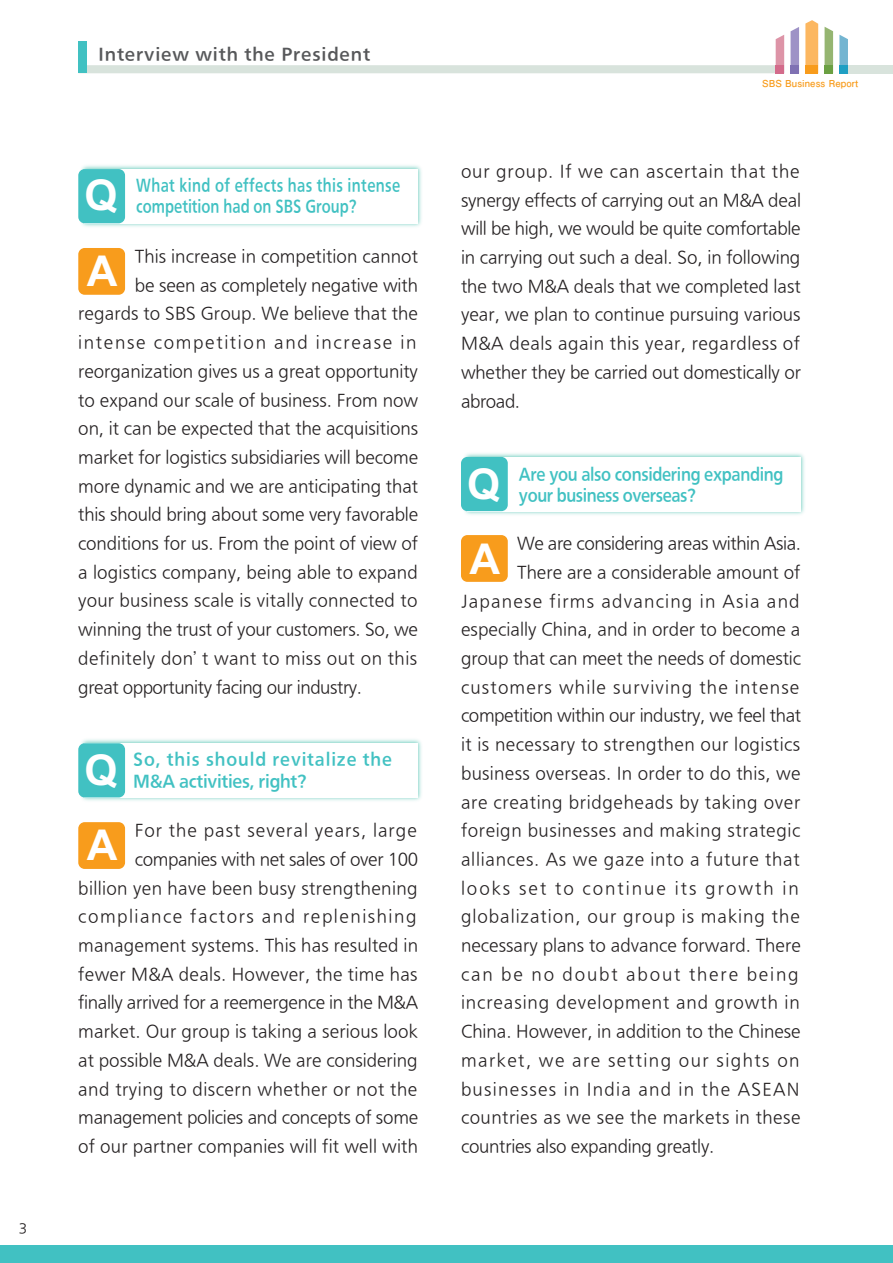
<style>
.page{position:relative;width:893px;height:1263px;background:#fff}
.page>*{position:absolute;margin:0;border:0;box-sizing:border-box;transform-origin:0 0}
.t1{font:700 42.45px "Arial";color:#fff}
.t2{font:100 15.9px/28.7px "Iwa UD Go Hon Pro";color:#231f20;text-align:right}
.t3{font:100 15.9px/28.7px "Iwa UD Go Hon Pro";letter-spacing:.025em;color:#231f20}
.t4{font:100 15.9px/28.7px "Iwa UD Go Hon Pro";letter-spacing:.02em;color:#231f20;text-align:right}
.t5{font:100 15.9px "Iwa UD Go Hon Pro";letter-spacing:-.025em;color:#231f20}
.t6{font:100 15.9px "Iwa UD Go Hon Pro";letter-spacing:.03em;color:#231f20}
.t7{font:100 15.9px "Iwa UD Go Hon Pro";letter-spacing:.035em;color:#231f20}
.t8{font:100 15.9px "Iwa UD Go Hon Pro";letter-spacing:.07em;color:#231f20}
.t9{font:100 15.9px "Iwa UD Go Hon Pro";letter-spacing:.045em;color:#231f20}
.t10{font:100 15.9px "Iwa UD Go Hon Pro";letter-spacing:.06em;color:#231f20}
.t11{font:100 15.9px "Iwa UD Go Hon Pro";letter-spacing:.055em;color:#231f20}
.t12{font:700 15.9px "Iwa UD Go Dsp Pro";letter-spacing:.03em;color:#41c1c2;scale:.79 1}
.t13{font:700 15.9px "Iwa UD Go Dsp Pro";letter-spacing:-.025em;color:#41c1c2;scale:.88 1}
.t14{font:700 15.9px "Iwa UD Go Dsp Pro";letter-spacing:.055em;color:#41c1c2;scale:.95 1}
.t15{font:700 15.9px "Iwa UD Go Dsp Pro";color:#41c1c2;scale:.79 1}
.t16{font:700 15.9px "Iwa UD Go Dsp Pro";letter-spacing:.05em;color:#57585a}
.t17{font:700 15.9px "Iwa UD Go Dsp Pro";letter-spacing:-.03em;color:#41c1c2;scale:.88 1}
.t18{font:700 15.9px "Iwa UD Go Dsp Pro";letter-spacing:-.02em;color:#41c1c2;scale:.95 1}
.t19{font:100 15.9px "Iwa UD Go Hon Pro";letter-spacing:.1em;color:#231f20}
.t20{font:100 15.9px "Iwa UD Go Hon Pro";letter-spacing:.075em;color:#231f20}
.t21{font:100 15.9px "Iwa UD Go Hon Pro";letter-spacing:.12em;color:#231f20}
.t22{font:100 15.9px "Iwa UD Go Hon Pro";letter-spacing:.095em;color:#231f20}
.t23{font:100 15.9px "Iwa UD Go Hon Pro";letter-spacing:.085em;color:#231f20}
.t24{font:100 12.75px "Iwa UD Go Hon Pro";color:#231f20}
.t25{font:700 9.6px "Futo Go B101 Pro";letter-spacing:.01em;color:#f89c1c}
</style>
<div class="page">
<img style="left:78px;top:165px;width:344px;height:62px">
<div style="left:85px;top:169px;width:333px;height:54px;background:#fff"></div>
<div style="left:78px;top:248px;width:47px;height:47px;background:#f89c1c;border-radius:6px"></div>
<div style="left:461px;top:535px;width:47px;height:47px;background:#f89c1c;border-radius:6px"></div>
<div style="left:78px;top:169px;width:47px;height:54px;background:#41c1c2;border-radius:6px"></div>
<img style="left:78px;top:739px;width:344px;height:62px">
<div style="left:85px;top:743px;width:333px;height:54px;background:#fff"></div>
<div style="left:78px;top:822px;width:47px;height:47px;background:#f89c1c;border-radius:6px"></div>
<div style="left:78px;top:743px;width:47px;height:54px;background:#41c1c2;border-radius:6px"></div>
<img style="left:461px;top:453px;width:344px;height:62px">
<div style="left:467px;top:457px;width:334px;height:54px;background:#fff"></div>
<div style="left:461px;top:457px;width:47px;height:54px;background:#41c1c2;border-radius:6px"></div>
<svg style="left:791px;top:27px;width:8px;height:38px"></svg>
<svg style="left:805px;top:20px;width:13px;height:45px"></svg>
<svg style="left:825px;top:27px;width:8px;height:38px"></svg>
<svg style="left:839px;top:35px;width:9px;height:30px"></svg>
<svg style="left:87px;top:35px;width:697px;height:38px"></svg>
<div style="left:840px;top:65px;width:53px;height:8px;background:#d8e3dc"></div>
<div style="left:0;top:1245px;width:893px;height:18px;background:#41c1c2"></div>
<div style="left:78px;top:41px;width:9px;height:32px;background:#41c1c2"></div>
<div style="left:776px;top:65px;width:8px;height:8px;background:#d36b8b"></div>
<div style="left:790px;top:65px;width:9px;height:8px;background:#7f71b3"></div>
<div style="left:824px;top:65px;width:9px;height:8px;background:#6ba043"></div>
<div style="left:839px;top:65px;width:9px;height:8px;background:#1f9fc3"></div>
<div style="left:805px;top:65px;width:13px;height:8px;background:#f89c1c"></div>
<p class="t24" style="left:19px;top:1219px;width:10px">3</p>
<p class="t16" style="left:98px;top:42px;width:274px">Interview with the President</p>
<h1 class="t1" style="left:84px;top:171px;width:35px">Q</h1>
<p class="t12" style="left:136px;top:173px;width:336px">What kind of effects has this intense</p>
<p class="t15" style="left:136px;top:195px;width:280px">competition had on SBS Group?</p>
<p class="t2" style="left:78px;top:243px;width:341px">This increase in competition cannot<br>be seen as completely negative with regards to SBS Group. We believe that the in</p>
<h1 class="t1" style="left:87px;top:246px;width:32px">A</h1>
<p class="t2" style="left:274px;top:329px;width:35px">and</p>
<p class="t2" style="left:78px;top:329px;width:341px;text-align:left">intense<br>reorganization gives us a great opportunity to expand our scale of business. From now on it, can be expected that the acquisitions market for logistics subsidiaries will become more dynamic and we are anticipating that this should bring about some very favorable conditions for us. From the point of view of a logistics company, being able to expand your business scale is vitally connected to winning the trust of your customers. So, we definitely don t’ want to miss out on this great opportunity facing our industry.</p>
<p class="t19" style="left:154px;top:331px;width:114px">competition</p>
<p class="t19" style="left:316px;top:331px;width:78px">increase</p>
<h1 class="t1" style="left:84px;top:745px;width:35px">Q</h1>
<p class="t14" style="left:133px;top:748px;width:274px">So, this should revitalize the</p>
<p class="t18" style="left:133px;top:769px;width:184px">M&amp;A activities, right?</p>
<p class="t4" style="left:78px;top:817px;width:341px">For the past several years, large companies with net sales of over 100<br>billion yen have been busy strengthening replenishing</p>
<h1 class="t1" style="left:87px;top:820px;width:32px">A</h1>
<p class="t22" style="left:190px;top:905px;width:65px">factors</p>
<p class="t2" style="left:78px;top:903px;width:341px;text-align:left">compliance<br>management systems. This has resulted in fewer M&amp;A deals. However, the time has finally arrived for a reemergence in the M&amp;A market. Our group is taking a serious look at possible M&amp;A deals. We are considering and trying to discern whether or not the management policies and concepts of some of our partner companies will fit well with</p>
<p class="t2" style="left:262px;top:903px;width:35px">and</p>
<p class="t25" style="left:762px;top:76px;width:97px">SBS Business Report</p>
<p class="t2" style="left:461px;top:157px;width:342px;text-align:justify">our group. If we can ascertain that the synergy effects of carrying out an M&amp;A deal will be high, we would be quite comfortable in carrying out such a deal. So in, following the two M&amp;A deals that we completed last year, we plan to continue pursuing various M&amp;A deals again this year, regardless of whether they be carried out domestically or abroad.</p>
<h1 class="t1" style="left:467px;top:459px;width:35px">Q</h1>
<p class="t13" style="left:519px;top:462px;width:302px">Are you also considering expanding</p>
<p class="t17" style="left:519px;top:483px;width:203px">your business overseas?</p>
<p class="t2" style="left:517px;top:530px;width:285px">We are considering areas within Asia.<br>There are a considerable amount of and</p>
<h1 class="t1" style="left:469px;top:534px;width:32px">A</h1>
<p class="t2" style="left:550px;top:587px;width:46px">firms</p>
<p class="t20" style="left:601px;top:590px;width:93px">advancing</p>
<p class="t2" style="left:700px;top:587px;width:17px">in</p>
<p class="t2" style="left:723px;top:587px;width:39px">Asia</p>
<p class="t20" style="left:461px;top:590px;width:83px">Japanese</p>
<p class="t2" style="left:461px;top:616px;width:341px">especially China, and in order to become a</p>
<p class="t2" style="left:461px;top:644px;width:342px">group that can meet the needs of domestic</p>
<p class="t8" style="left:461px;top:676px;width:340px">customers while surviving the intense</p>
<p class="t5" style="left:461px;top:704px;width:342px">competition within our industry, we feel that</p>
<p class="t3" style="left:461px;top:731px;width:341px">it is necessary to strengthen our logistics</p>
<p class="t2" style="left:461px;top:759px;width:341px">business overseas. In order to do this, we</p>
<p class="t7" style="left:461px;top:791px;width:341px">are creating bridgeheads by taking over</p>
<p class="t6" style="left:461px;top:819px;width:341px">foreign businesses and making strategic</p>
<p class="t9" style="left:461px;top:848px;width:340px">alliances. As we gaze into a future that</p>
<p class="t2" style="left:783px;top:874px;width:18px">in</p>
<p class="t2" style="left:461px;top:874px;width:51px">looks</p>
<p class="t10" style="left:461px;top:905px;width:340px">globalization, our group is making the</p>
<p class="t2" style="left:461px;top:931px;width:341px">necessary plans to advance forward. There</p>
<p class="t2" style="left:747px;top:960px;width:54px">being</p>
<p class="t2" style="left:705px;top:874px;width:70px">growth</p>
<p class="t21" style="left:583px;top:877px;width:85px">continue</p>
<p class="t2" style="left:675px;top:874px;width:23px">its</p>
<p class="t2" style="left:519px;top:874px;width:29px">set</p>
<p class="t2" style="left:555px;top:874px;width:20px">to</p>
<p class="t2" style="left:501px;top:960px;width:23px">be</p>
<p class="t2" style="left:563px;top:960px;width:57px">doubt</p>
<p class="t2" style="left:626px;top:960px;width:56px">about</p>
<p class="t2" style="left:689px;top:960px;width:51px">there</p>
<p class="t2" style="left:531px;top:960px;width:24px">no</p>
<p class="t2" style="left:461px;top:960px;width:33px">can</p>
<p class="t11" style="left:461px;top:991px;width:340px">increasing development and growth in</p>
<p class="t2" style="left:461px;top:1018px;width:341px">China. However in, addition to the Chinese</p>
<p class="t2" style="left:777px;top:1046px;width:24px">on</p>
<p class="t2" style="left:461px;top:1046px;width:72px">market,</p>
<p class="t2" style="left:716px;top:1046px;width:55px">sights</p>
<p class="t23" style="left:608px;top:1049px;width:65px">setting</p>
<p class="t2" style="left:539px;top:1046px;width:27px">we</p>
<p class="t2" style="left:572px;top:1046px;width:30px">are</p>
<p class="t2" style="left:679px;top:1046px;width:31px">our</p>
<p class="t3" style="left:461px;top:1075px;width:341px">businesses<br>countries as we see the markets in these countries also expanding greatly.</p>
<p class="t2" style="left:587px;top:1075px;width:46px">India</p>
<p class="t2" style="left:638px;top:1075px;width:34px">and</p>
<p class="t2" style="left:702px;top:1075px;width:30px">the</p>
<p class="t2" style="left:564px;top:1075px;width:17px">in</p>
<p class="t2" style="left:679px;top:1075px;width:17px">in</p>
<p class="t2" style="left:738px;top:1075px;width:63px">ASEAN</p>
</div>
